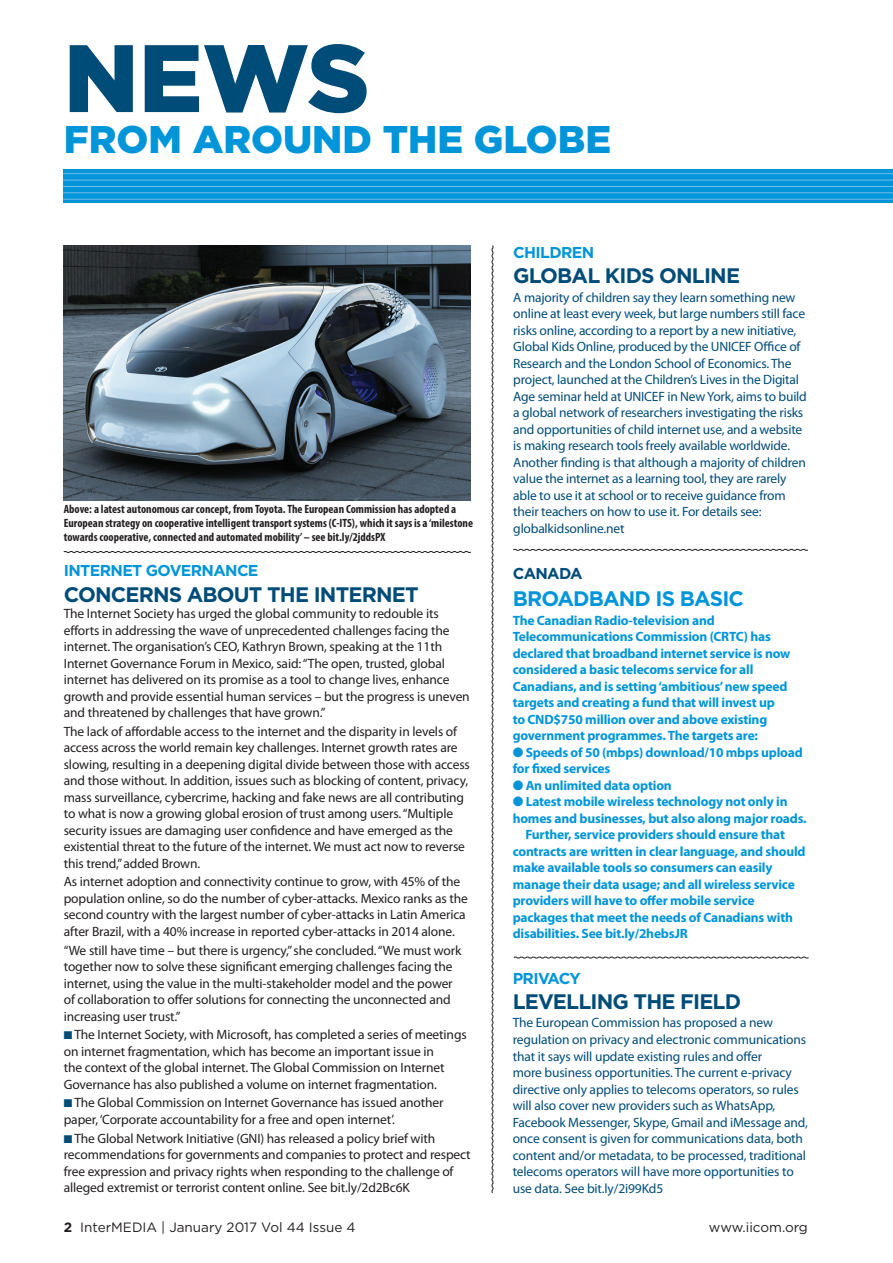
<style>
.page{position:relative;width:893px;height:1263px;background:#fff}
.page>*{position:absolute;margin:0;border:0;box-sizing:border-box;transform-origin:0 0}
.t1{font:900 95.55px "Gotham";color:#004c78}
.t2{font:900 38.55px "Gotham";color:#0095d9}
.t3{font:700 21px "Gotham";letter-spacing:-.04em;color:#004c78}
.t4{font:700 21px "Gotham";letter-spacing:-.04em;color:#0095d9}
.t5{font:700 15.75px "Gotham";letter-spacing:-.04em;color:#0095d9}
.t6{font:700 15.75px "Gotham";letter-spacing:-.04em;color:#004c78}
.t7{font:13.5px/16.5px "Myriad Pro";letter-spacing:-.01em;color:#231f20}
.t8{font:13.5px/16.5px "Myriad Pro";letter-spacing:-.015em;color:#004c78}
.t9{font:700 13.5px/16.5px "Myriad Pro";letter-spacing:-.015em;color:#0095d9}
.t10{font:13.5px "Gotham";color:#231f20}
.t11{font:700 condensed 12px/14.4px "Myriad Pro";color:#231f20}
.s1{color:#004c78}
.s2{font-weight:700}
</style>
<div class="page">
<img style="left:64px;top:246px;width:407px;height:254px">
<svg style="left:64px;top:170px;width:829px;height:32px;background:#0697d9"></svg>
<hr style="left:64px;top:173px;width:829px;height:1px;background:#73bde9">
<hr style="left:64px;top:180px;width:829px;height:1px;background:#73bde9">
<hr style="left:64px;top:186px;width:829px;height:1px;background:#73bde9">
<hr style="left:64px;top:193px;width:829px;height:1px;background:#73bde9">
<hr style="left:64px;top:199px;width:829px;height:1px;background:#73bde9">
<svg style="left:491px;top:245px;width:3px;height:948px"></svg>
<svg style="left:513px;top:548px;width:295px;height:3px"></svg>
<svg style="left:513px;top:956px;width:296px;height:3px"></svg>
<svg style="left:63px;top:551px;width:408px;height:2px"></svg>
<p class="t1" style="left:64px;top:23px;width:307px">NEWS</p>
<p class="t2" style="left:64px;top:117px;width:549px">FROM AROUND THE GLOBE</p>
<p class="t11" style="left:64px;top:501px;width:411px">Above: a latest autonomous car concept, from Toyota. The European Commission has adopted a<br>European strategy on cooperative intelligent transport systems (C-ITS), which it says is a ‘milestone towards cooperative, connected and automated mobility’ – see bit.ly/2jddsPX</p>
<p class="t5" style="left:64px;top:562px;width:196px">INTERNET GOVERNANCE</p>
<p class="t3" style="left:64px;top:582px;width:356px">CONCERNS ABOUT THE INTERNET</p>
<p class="t7" style="left:64px;top:605px;width:407px">The Internet Society has urged the global community to redouble its efforts in addressing the wave of unprecedented challenges facing the internet. The organisation’s CEO, Kathryn Brown, speaking at the 11th Internet Governance Forum in Mexico, said: “The open, trusted, global internet has delivered on its promise as a tool to change lives, enhance growth and provide essential human services – but the progress is uneven and threatened by challenges that have grown.”</p>
<p class="t7" style="left:64px;top:723px;width:408px">The lack of affordable access to the internet and the disparity in levels of access across the world remain key challenges. Internet growth rates are slowing, resulting in a deepening digital divide between those with access and those without. In addition, issues such as blocking of content, privacy, mass surveillance, cybercrime, hacking and fake news are all contributing to what is now a growing global erosion of trust among users. “Multiple security issues are damaging user confidence and have emerged as the existential threat to the future of the internet. We must act now to reverse this trend,” added Brown.</p>
<p class="t7" style="left:64px;top:873px;width:406px">As internet adoption and connectivity continue to grow, with 45% of the population online, so do the number of cyber-attacks. Mexico ranks as the second country with the largest number of cyber-attacks in Latin America after Brazil, with a 40% increase in reported cyber-attacks in 2014 alone.</p>
<p class="t7" style="left:64px;top:942px;width:399px">“We still have time – but there is urgency,” she concluded. “We must work together now to solve these significant emerging challenges facing the internet, using the value in the multi-stakeholder model and the power of collaboration to offer solutions for connecting the unconnected and increasing user trust.”</p>
<p class="t7" style="left:64px;top:1026px;width:404px"><span class="s1">■</span> The Internet Society, with Microsoft, has completed a series of meetings on internet fragmentation, which has become an important issue in<br>the context of the global internet. The Global Commission on Internet Governance has also published a volume on internet fragmentation.</p>
<p class="t7" style="left:64px;top:1094px;width:381px"><span class="s1">■</span> The Global Commission on Internet Governance has issued another paper, ‘Corporate accountability for a free and open internet’.</p>
<p class="t7" style="left:64px;top:1129px;width:408px"><span class="s1">■</span> The Global Network Initiative (GNI) has released a policy brief with recommendations for governments and companies to protect and respect free expression and privacy rights when responding to the challenge of alleged extremist or terrorist content online. See bit.ly/2d2Bc6K</p>
<p class="t5" style="left:513px;top:243px;width:82px">CHILDREN</p>
<p class="t3" style="left:513px;top:263px;width:228px">GLOBAL KIDS ONLINE</p>
<p class="t8" style="left:513px;top:289px;width:295px">A majority of children say they learn something new online at least every week, but large numbers still face risks online, according to a report by a new initiative, Global Kids Online, produced by the UNICEF Office of Research and the London School of Economics. The project, launched at the Children’s Lives in the Digital Age seminar held at UNICEF in New York, aims to build a global network of researchers investigating the risks and opportunities of child internet use, and a website is making research tools freely available worldwide.<br>Another finding is that although a majority of children value the internet as a learning tool, they are rarely able to use it at school or to receive guidance from their teachers on how to use it. For details see: globalkidsonline.net</p>
<p class="t6" style="left:513px;top:564px;width:71px">CANADA</p>
<p class="t4" style="left:513px;top:586px;width:233px">BROADBAND IS BASIC</p>
<p class="t9" style="left:513px;top:611px;width:279px">The Canadian Radio-television and Telecommunications Commission (CRTC) has declared that broadband internet service is now considered a basic telecoms service for all Canadians, and is setting ‘ambitious’ new speed targets and creating a fund that will invest up to CND$750 million over and above existing government programmes. The targets are:</p>
<p class="t9" style="left:513px;top:743px;width:292px">● Speeds of 50 (mbps) download/10 mbps upload for fixed services</p>
<p class="t9" style="left:513px;top:776px;width:161px">● An unlimited data option</p>
<p class="t9" style="left:513px;top:793px;width:296px">● Latest mobile wireless technology not only in homes and businesses, but also along major roads.</p>
<p class="t9" style="left:513px;top:826px;width:294px;text-indent:13px">Further, service providers should ensure that contracts are written in clear language, and should make available tools so consumers can easily manage their data usage; and all wireless service providers will have to offer mobile service packages that meet the needs of Canadians with disabilities. See bit.ly/2hebsJR</p>
<p class="t5" style="left:513px;top:969px;width:70px">PRIVACY</p>
<p class="t3" style="left:513px;top:989px;width:230px">LEVELLING THE FIELD</p>
<p class="t8" style="left:513px;top:1014px;width:297px">The European Commission has proposed a new regulation on privacy and electronic communications that it says will update existing rules and offer<br>more business opportunities. The current e-privacy directive only applies to telecoms operators, so rules will also cover new providers such as WhatsApp, Facebook Messenger, Skype, Gmail and iMessage and, once consent is given for communications data, both content and/or metadata, to be processed, traditional telecoms operators will have more opportunities to use data. See bit.ly/2i99Kd5</p>
<p class="t10" style="left:64px;top:1219px;width:293px"><span class="s2">2</span> InterMEDIA | January 2017 Vol 44 Issue 4</p>
<p class="t10" style="left:709px;top:1219px;width:101px">www.iicom.org</p>
</div>
